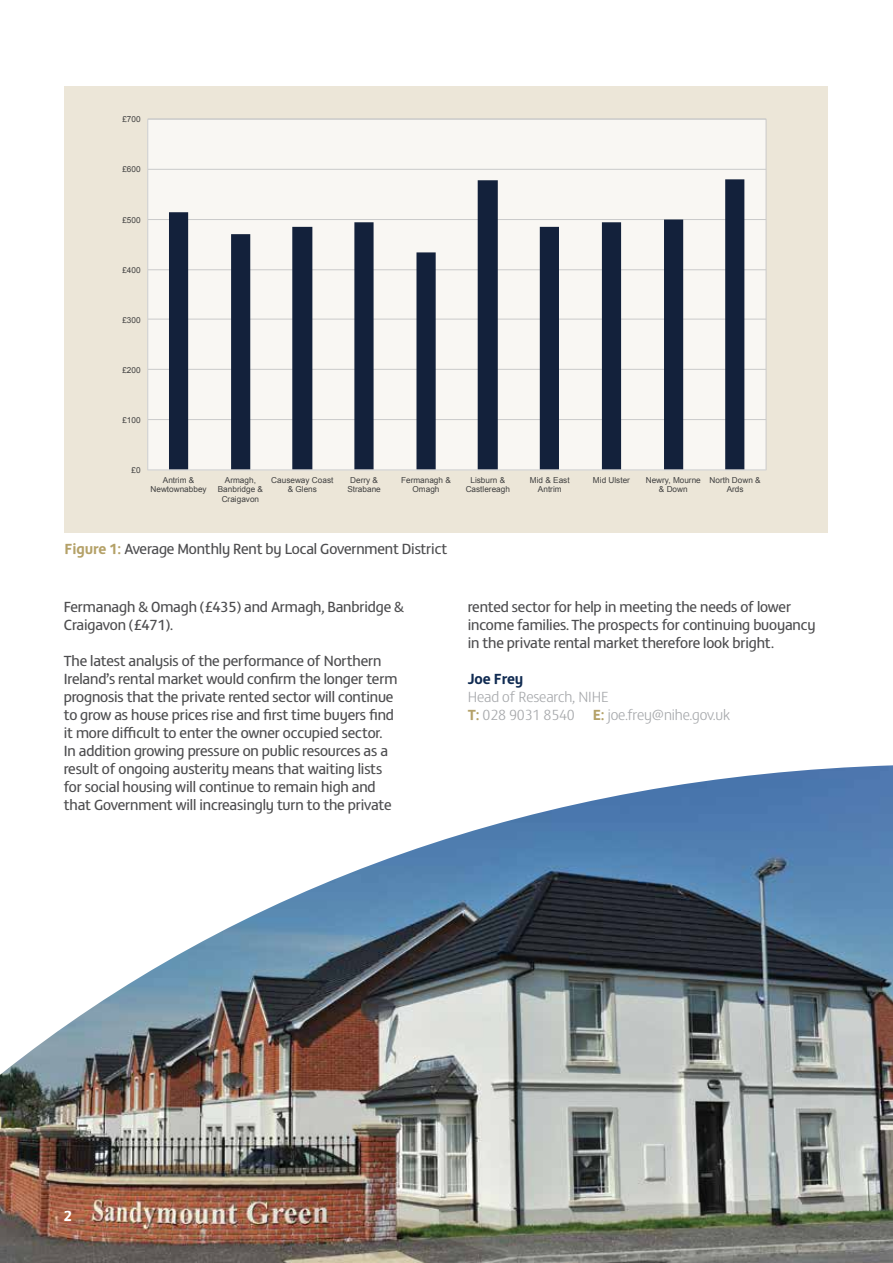
<style>
.page{position:relative;width:893px;height:1263px;background:#fff}
.page>*{position:absolute;margin:0;border:0;box-sizing:border-box;transform-origin:0 0}
.t1{font:15px/18px "FS Matthew";letter-spacing:-.01em;color:#4d4d4f}
.t2{font:300 15px/18px "FS Matthew";letter-spacing:-.01em;color:#a7a9ac}
.t3{font:700 15px "FS Matthew";letter-spacing:-.01em;color:#102b52}
.t4{font:700 15px "FS Matthew";color:#fff}
.t5{font:8.25px/9.1px "Arial";color:#404040;text-align:center}
.s1{font-weight:700;color:#b4a168}
</style>
<div class="page">
<div style="left:65px;top:86px;width:763px;height:446px;background:#ece6d8"></div>
<img style="left:0;top:765px;width:893px;height:498px">
<div style="left:148px;top:119px;width:618px;height:351px;background:#f9f7f3"></div>
<hr style="left:148px;top:419px;width:618px;height:1px;background:#cacaca">
<hr style="left:148px;top:369px;width:618px;height:1px;background:#cacaca">
<hr style="left:148px;top:319px;width:618px;height:1px;background:#cacaca">
<hr style="left:148px;top:269px;width:618px;height:1px;background:#cacaca">
<hr style="left:148px;top:219px;width:618px;height:1px;background:#cacaca">
<hr style="left:148px;top:169px;width:618px;height:1px;background:#cacaca">
<svg style="left:169px;top:179px;width:575px;height:290px"></svg>
<hr style="left:148px;top:469px;width:618px;height:1px;background:#e0e0e0">
<p class="t5" style="left:122px;top:115px;width:20px">£700</p>
<p class="t5" style="left:122px;top:165px;width:20px">£600</p>
<p class="t5" style="left:122px;top:215px;width:20px">£500</p>
<p class="t5" style="left:122px;top:265px;width:20px">£400</p>
<p class="t5" style="left:122px;top:315px;width:20px">£300</p>
<p class="t5" style="left:122px;top:366px;width:20px">£200</p>
<p class="t5" style="left:122px;top:416px;width:20px">£100</p>
<p class="t5" style="left:132px;top:466px;width:11px">£0</p>
<p class="t5" style="left:150px;top:476px;width:58px">Antrim &amp;<br>Newtownabbey</p>
<p class="t5" style="left:218px;top:476px;width:47px">Armagh,<br>Banbridge &amp;</p>
<p class="t5" style="left:222px;top:495px;width:39px">Craigavon</p>
<p class="t5" style="left:271px;top:476px;width:64px">Causeway Coast &amp; Glens</p>
<p class="t5" style="left:347px;top:476px;width:35px">Derry &amp;<br>Strabane</p>
<p class="t5" style="left:401px;top:476px;width:51px">Fermanagh &amp;<br>Omagh</p>
<p class="t5" style="left:466px;top:476px;width:46px">Lisburn &amp;<br>Castlereagh</p>
<p class="t5" style="left:530px;top:476px;width:41px">Mid &amp; East<br>Antrim</p>
<p class="t5" style="left:593px;top:476px;width:38px">Mid Ulster</p>
<p class="t5" style="left:646px;top:476px;width:57px">Newry, Mourne &amp; Down</p>
<p class="t5" style="left:709px;top:476px;width:53px">North Down &amp;<br>Ards</p>
<p class="t1" style="left:65px;top:539px;width:384px"><span class="s1">Figure 1:</span> Average Monthly Rent by Local Government District</p>
<p class="t1" style="left:64px;top:596px;width:342px">Fermanagh &amp; Omagh (£435) and Armagh, Banbridge &amp;<br>Craigavon (£471).</p>
<p class="t1" style="left:64px;top:650px;width:335px">The latest analysis of the performance of Northern Ireland’s rental market would confirm the longer term prognosis that the private rented sector will continue to grow as house prices rise and first time buyers find it more difficult to enter the owner occupied sector.<br>In addition growing pressure on public resources as a result of ongoing austerity means that waiting lists for social housing will continue to remain high and that Government will increasingly turn to the private</p>
<p class="t1" style="left:468px;top:596px;width:349px">rented sector for help in meeting the needs of lower income families. The prospects for continuing buoyancy in the private rental market therefore look bright.</p>
<p class="t3" style="left:468px;top:666px;width:57px">Joe Frey</p>
<p class="t2" style="left:468px;top:686px;width:264px">Head of Research, NIHE<br><span class="s1">T:</span> 028 9031 8540 <span class="s1">E:</span> joe.frey@nihe.gov.uk</p>
<p class="t4" style="left:64px;top:1204px;width:10px">2</p>
</div>
